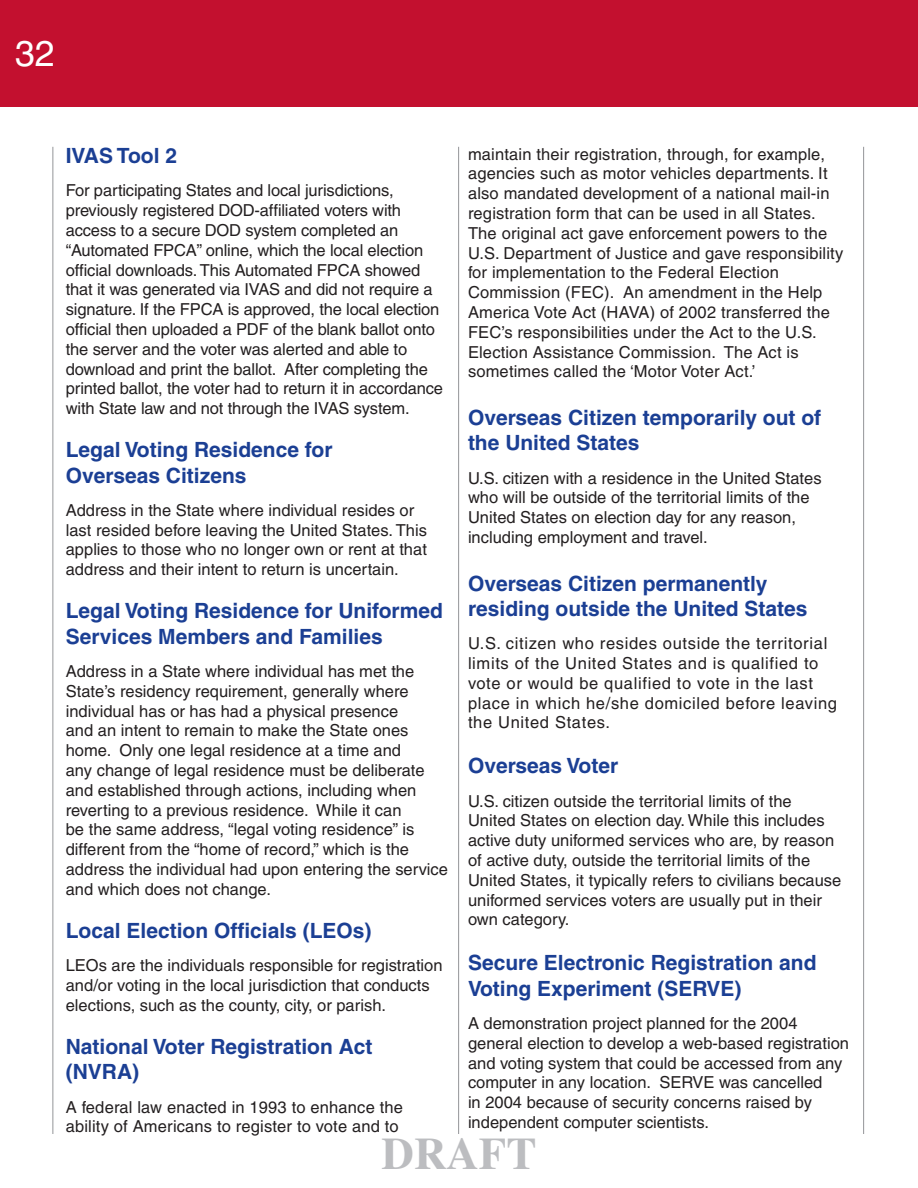
<style>
.page{position:relative;width:918px;height:1188px;background:#fff}
.page>*{position:absolute;margin:0;border:0;box-sizing:border-box;transform-origin:0 0}
.t1{font:700 45px "Times";color:#bcbdc0}
.t2{font:36px "Helvetica";color:#fff}
.t3{font:700 21px/25.2px "Helvetica";color:#1b3f94}
.t4{font:16.5px/19.8px "Helvetica";color:#231f20}
.t5{font:16.5px/19.8px "Helvetica";letter-spacing:.04em;color:#231f20}
</style>
<div class="page">
<div style="left:0;top:0;width:918px;height:107px;background:#c3102f"></div>
<hr style="left:458px;top:147px;width:1px;height:987px;background:#939598">
<hr style="left:52px;top:147px;width:1px;height:987px;background:#939598">
<hr style="left:863px;top:147px;width:1px;height:987px;background:#939598">
<h2 class="t2" style="left:15px;top:33px;width:42px">32</h2>
<p class="t3" style="left:66px;top:143px;width:113px">IVAS Tool 2</p>
<p class="t4" style="left:66px;top:181px;width:379px">For participating States and local jurisdictions, previously registered DOD-affiliated voters with access to a secure DOD system completed an “Automated FPCA” online, which the local election official downloads. This Automated FPCA showed that it was generated via IVAS and did not require a signature. If the FPCA is approved, the local election official then uploaded a PDF of the blank ballot onto the server and the voter was alerted and able to download and print the ballot. After completing the printed ballot, the voter had to return it in accordance with State law and not through the IVAS system.</p>
<p class="t3" style="left:66px;top:437px;width:268px">Legal Voting Residence for<br>Overseas Citizens</p>
<p class="t4" style="left:66px;top:500px;width:363px">Address in the State where individual resides or last resided before leaving the United States. This applies to those who no longer own or rent at that address and their intent to return is uncertain.</p>
<p class="t3" style="left:66px;top:598px;width:379px">Legal Voting Residence for Uniformed<br>Services Members and Families</p>
<p class="t4" style="left:66px;top:661px;width:384px">Address in a State where individual has met the State’s residency requirement, generally where individual has or has had a physical presence<br>and an intent to remain to make the State ones home. Only one legal residence at a time and<br>any change of legal residence must be deliberate and established through actions, including when reverting to a previous residence. While it can<br>be the same address, “legal voting residence” is different from the “home of record,” which is the address the individual had upon entering the service and which does not change.</p>
<p class="t3" style="left:66px;top:918px;width:307px">Local Election Officials (LEOs)</p>
<p class="t4" style="left:66px;top:956px;width:378px">LEOs are the individuals responsible for registration and/or voting in the local jurisdiction that conducts elections, such as the county, city, or parish.</p>
<p class="t3" style="left:66px;top:1034px;width:308px">National Voter Registration Act (NVRA)</p>
<p class="t4" style="left:66px;top:1097px;width:339px">A federal law enacted in 1993 to enhance the ability of Americans to register to vote and to</p>
<p class="t4" style="left:468px;top:144px;width:377px">maintain their registration, through, for example, agencies such as motor vehicles departments. It also mandated development of a national mail-in registration form that can be used in all States.<br>The original act gave enforcement powers to the U.S. Department of Justice and gave responsibility for implementation to the Federal Election Commission (FEC). An amendment in the Help America Vote Act (HAVA) of 2002 transferred the FEC’s responsibilities under the Act to the U.S.<br>Election Assistance Commission. The Act is sometimes called the ‘Motor Voter Act.’</p>
<p class="t3" style="left:468px;top:405px;width:355px">Overseas Citizen temporarily out of the United States</p>
<p class="t4" style="left:468px;top:468px;width:355px">U.S. citizen with a residence in the United States who will be outside of the territorial limits of the United States on election day for any reason, including employment and travel.</p>
<p class="t3" style="left:468px;top:570px;width:341px">Overseas Citizen permanently residing outside the United States</p>
<p class="t5" style="left:468px;top:633px;width:371px">U.S. citizen who resides outside the territorial limits of the United States and is qualified to vote or would be qualified to vote in the last place in which he/she domiciled before leaving the United States.</p>
<p class="t3" style="left:468px;top:753px;width:152px">Overseas Voter</p>
<p class="t4" style="left:468px;top:791px;width:375px">U.S. citizen outside the territorial limits of the United States on election day. While this includes active duty uniformed services who are, by reason of active duty, outside the territorial limits of the United States, it typically refers to civilians because uniformed services voters are usually put in their own category.</p>
<p class="t3" style="left:468px;top:950px;width:350px">Secure Electronic Registration and<br>Voting Experiment (SERVE)</p>
<p class="t4" style="left:468px;top:1013px;width:383px">A demonstration project planned for the 2004 general election to develop a web-based registration and voting system that could be accessed from any computer in any location. SERVE was cancelled<br>in 2004 because of security concerns raised by independent computer scientists.</p>
<h1 class="t1" style="left:382px;top:1127px;width:156px">DRAFT</h1>
</div>
